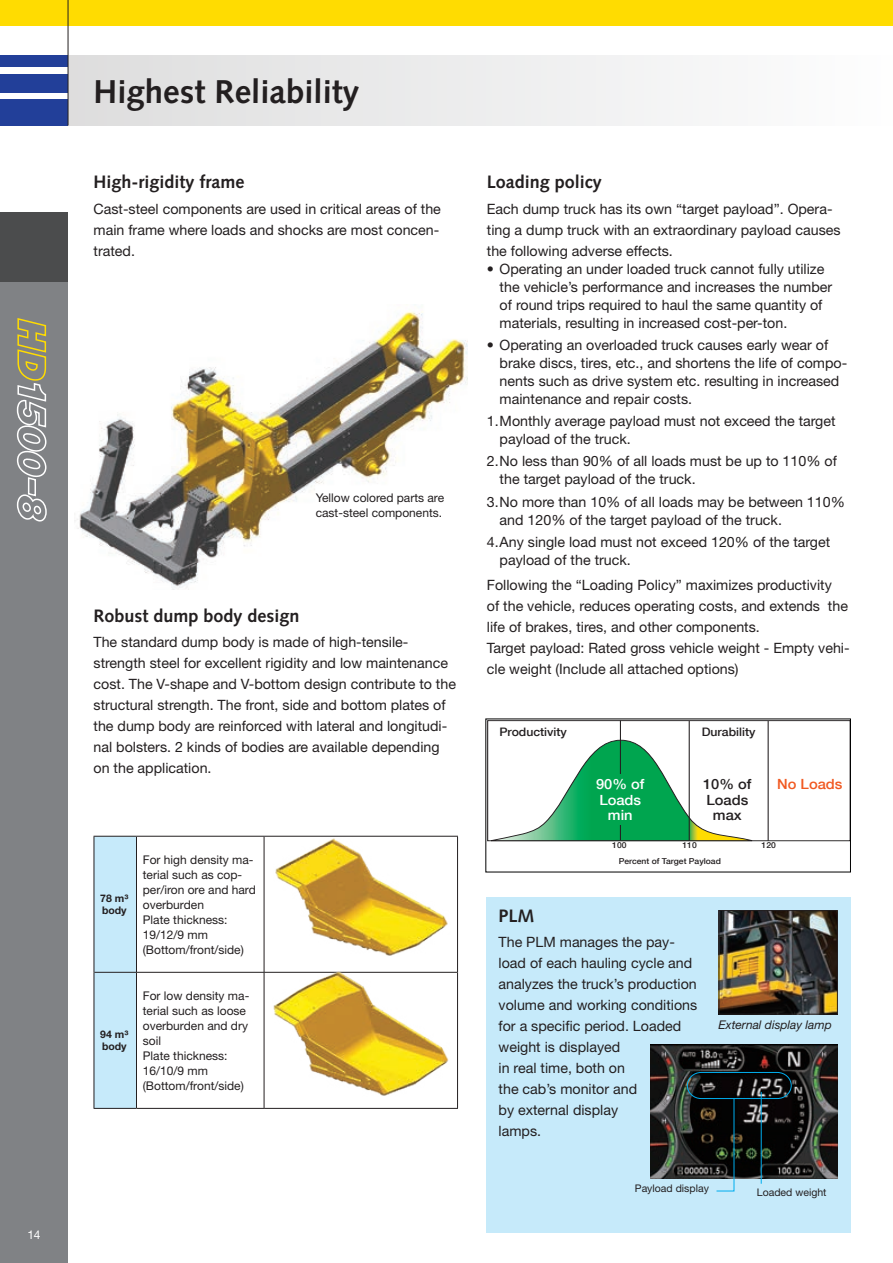
<style>
.page{position:relative;width:893px;height:1263px;background:#fff}
.page>*{position:absolute;margin:0;border:0;box-sizing:border-box;transform-origin:0 0}
.t1{font:700 33px "Syntax LTCE";color:#231f20}
.t2{font:700 18px "Syntax LTCE";color:#231f20}
.t3{font:14.25px/21px "Helvetica Neue LT Pro";color:#231f20}
.t4{font:500 14.1px/15.3px "Helvetica Neue";color:#231f20;text-align:center;scale:1.05 1}
.t5{font:500 14.1px/15.3px "Helvetica Neue";color:#fff;text-align:center;scale:1.05 1}
.t6{font:500 14.1px "Helvetica Neue";color:#f15921;scale:1.05 1}
.t7{font:12px/15px "Helvetica Neue LT Pro";color:#231f20}
.t8{font:italic 12px "Helvetica Neue LT Pro";color:#231f20}
.t9{font:12px "Helvetica Neue LT Pro";color:#fff}
.t10{font:500 11.7px "Helvetica Neue";color:#231f20;scale:1.05 1}
.t11{font:10.5px "Helvetica Neue LT Pro";color:#231f20}
.t12{font:700 10.5px/12px "Helvetica Neue LT Pro";color:#231f20}
.t13{font:500 8.25px "Helvetica Neue";color:#231f20;scale:1.05 1}
</style>
<div class="page">
<div style="left:0;top:213px;width:68px;height:1050px;background:#808285"></div>
<div style="left:0;top:99px;width:68px;height:26px;background:#223f99"></div>
<div style="left:0;top:74px;width:68px;height:18px;background:#223f99"></div>
<div style="left:0;top:55px;width:68px;height:12px;background:#223f99"></div>
<div style="left:0;top:0;width:893px;height:26px;background:#ffdc01"></div>
<div style="left:0;top:213px;width:68px;height:69px;background:#4b4c4d"></div>
<div style="left:68px;top:55px;width:825px;height:70px;background:linear-gradient(to right,#ddddde,#fdfdfe)"></div>
<hr style="left:68px;top:0;width:1px;height:125px;background:#231f20">
<svg style="left:16px;top:318px;width:31px;height:204px"></svg>
<img style="left:74px;top:311px;width:393px;height:278px">
<div style="left:95px;top:837px;width:41px;height:271px;background:#c6eafa"></div>
<hr style="left:94px;top:836px;width:42px;height:1px;background:#231f20">
<hr style="left:94px;top:837px;width:1px;height:135px;background:#231f20">
<hr style="left:136px;top:836px;width:128px;height:1px;background:#231f20">
<hr style="left:264px;top:836px;width:194px;height:1px;background:#231f20">
<hr style="left:457px;top:837px;width:1px;height:135px;background:#231f20">
<hr style="left:94px;top:972px;width:1px;height:136px;background:#231f20">
<hr style="left:457px;top:972px;width:1px;height:136px;background:#231f20">
<hr style="left:94px;top:972px;width:42px;height:1px;background:#231f20">
<hr style="left:137px;top:972px;width:127px;height:1px;background:#231f20">
<hr style="left:264px;top:972px;width:193px;height:1px;background:#231f20">
<hr style="left:264px;top:837px;width:1px;height:135px;background:#231f20">
<hr style="left:264px;top:972px;width:1px;height:136px;background:#231f20">
<hr style="left:94px;top:1108px;width:42px;height:1px;background:#231f20">
<hr style="left:136px;top:1108px;width:128px;height:1px;background:#231f20">
<hr style="left:264px;top:1108px;width:194px;height:1px;background:#231f20">
<hr style="left:136px;top:837px;width:1px;height:135px;background:#231f20">
<hr style="left:136px;top:972px;width:1px;height:136px;background:#231f20">
<img style="left:273px;top:971px;width:178px;height:125px">
<img style="left:275px;top:838px;width:173px;height:118px">
<div style="left:486px;top:897px;width:364px;height:336px;background:#c6eafa"></div>
<div style="left:487px;top:720px;width:363px;height:121px;border:1px solid #231f20"></div>
<svg style="left:491px;top:740px;width:262px;height:101px"></svg>
<hr style="left:620px;top:720px;width:1px;height:120px;background:#231f20">
<hr style="left:689px;top:721px;width:1px;height:120px;background:#231f20">
<hr style="left:768px;top:721px;width:1px;height:120px;background:#231f20">
<div style="left:614px;top:774px;width:11px;height:50px;background:#00a54f"></div>
<img style="left:651px;top:1044px;width:187px;height:134px">
<svg style="left:686px;top:1071px;width:106px;height:121px;background:#2a3335"></svg>
<img style="left:721px;top:912px;width:115px;height:100px">
<div style="left:719px;top:910px;width:119px;height:104px;border:1px solid #231f20"></div>
<p class="t9" style="left:27px;top:1227px;width:15px">14</p>
<h1 class="t1" style="left:94px;top:73px;width:267px">Highest Reliability</h1>
<p class="t2" style="left:94px;top:172px;width:153px">High-rigidity frame</p>
<p class="t3" style="left:94px;top:198px;width:349px;text-align:justify">Cast-steel components are used in critical areas of the main frame where loads and shocks are most concen&shy;trated.</p>
<p class="t7" style="left:316px;top:490px;width:130px">Yellow colored parts are cast-steel components.</p>
<p class="t2" style="left:94px;top:605px;width:208px">Robust dump body design</p>
<p class="t3" style="left:94px;top:631px;width:364px">The standard dump body is made of high-tensile&shy;strength steel for excellent rigidity and low maintenance cost. The V-shape and V-bottom design contribute to the structural strength. The front, side and bottom plates of the dump body are reinforced with lateral and longitudi&shy;nal bolsters. 2 kinds of bodies are available depending on the application.</p>
<p class="t12" style="left:100px;top:892px;width:30px">78 m³ body</p>
<p class="t12" style="left:100px;top:1028px;width:30px">94 m³ body</p>
<p class="t7" style="left:143px;top:851px;width:114px">For high density ma&shy;terial such as cop&shy;per/iron ore and hard overburden<br>Plate thickness:<br>19/12/9 mm (Bottom/front/side)</p>
<p class="t7" style="left:143px;top:987px;width:108px">For low density ma&shy;terial such as loose overburden and dry soil<br>Plate thickness:<br>16/10/9 mm (Bottom/front/side)</p>
<p class="t2" style="left:487px;top:172px;width:117px">Loading policy</p>
<p class="t3" style="left:487px;top:198px;width:355px">Each dump truck has its own “target payload”. Opera&shy;ting a dump truck with an extraordinary payload causes the following adverse effects.</p>
<p class="t3" style="left:500px;top:259px;width:334px;line-height:18px;text-indent:-13px">• Operating an under loaded truck cannot fully utilize the vehicle’s performance and increases the number of round trips required to haul the same quantity of materials, resulting in increased cost-per-ton.</p>
<p class="t3" style="left:500px;top:335px;width:349px;line-height:18px;text-indent:-13px">• Operating an overloaded truck causes early wear of brake discs, tires, etc., and shortens the life of compo&shy;nents such as drive system etc. resulting in increased maintenance and repair costs.</p>
<p class="t3" style="left:500px;top:412px;width:337px;line-height:18px;text-indent:-13px">1.Monthly average payload must not exceed the target payload of the truck.</p>
<p class="t3" style="left:500px;top:452px;width:339px;line-height:18px;text-indent:-13px">2.No less than 90% of all loads must be up to 110% of the target payload of the truck.</p>
<p class="t3" style="left:500px;top:492px;width:347px;line-height:18px;text-indent:-13px">3.No more than 10% of all loads may be between 110% and 120% of the target payload of the truck.</p>
<p class="t3" style="left:500px;top:532px;width:332px;line-height:18px;text-indent:-13px">4.Any single load must not exceed 120% of the target payload of the truck.</p>
<p class="t3" style="left:487px;top:574px;width:364px">Following the “Loading Policy” maximizes productivity<br>of the vehicle, reduces operating costs, and extends the life of brakes, tires, and other components.<br>Target payload: Rated gross vehicle weight - Empty vehi&shy;cle weight (Include all attached options)</p>
<p class="t10" style="left:499px;top:723px;width:66px">Productivity</p>
<p class="t10" style="left:702px;top:723px;width:53px">Durability</p>
<p class="t5" style="left:596px;top:776px;width:48px">90% of<br>Loads min</p>
<p class="t4" style="left:703px;top:776px;width:48px">10% of<br>Loads max</p>
<p class="t6" style="left:777px;top:773px;width:64px">No Loads</p>
<p class="t13" style="left:612px;top:839px;width:15px">100</p>
<p class="t13" style="left:682px;top:839px;width:15px">110</p>
<p class="t13" style="left:762px;top:839px;width:15px">120</p>
<p class="t13" style="left:619px;top:855px;width:99px">Percent of Target Payload</p>
<p class="t2" style="left:499px;top:905px;width:37px">PLM</p>
<p class="t3" style="left:499px;top:931px;width:200px">The PLM manages the pay&shy;load of each hauling cycle and analyzes the truck’s production volume and working conditions for a specific period. Loaded weight is displayed<br>in real time, both on<br>the cab’s monitor and<br>by external display<br>lamps.</p>
<p class="t8" style="left:719px;top:1018px;width:115px">External display lamp</p>
<p class="t11" style="left:635px;top:1182px;width:76px">Payload display</p>
<p class="t11" style="left:757px;top:1186px;width:71px">Loaded weight</p>
</div>
